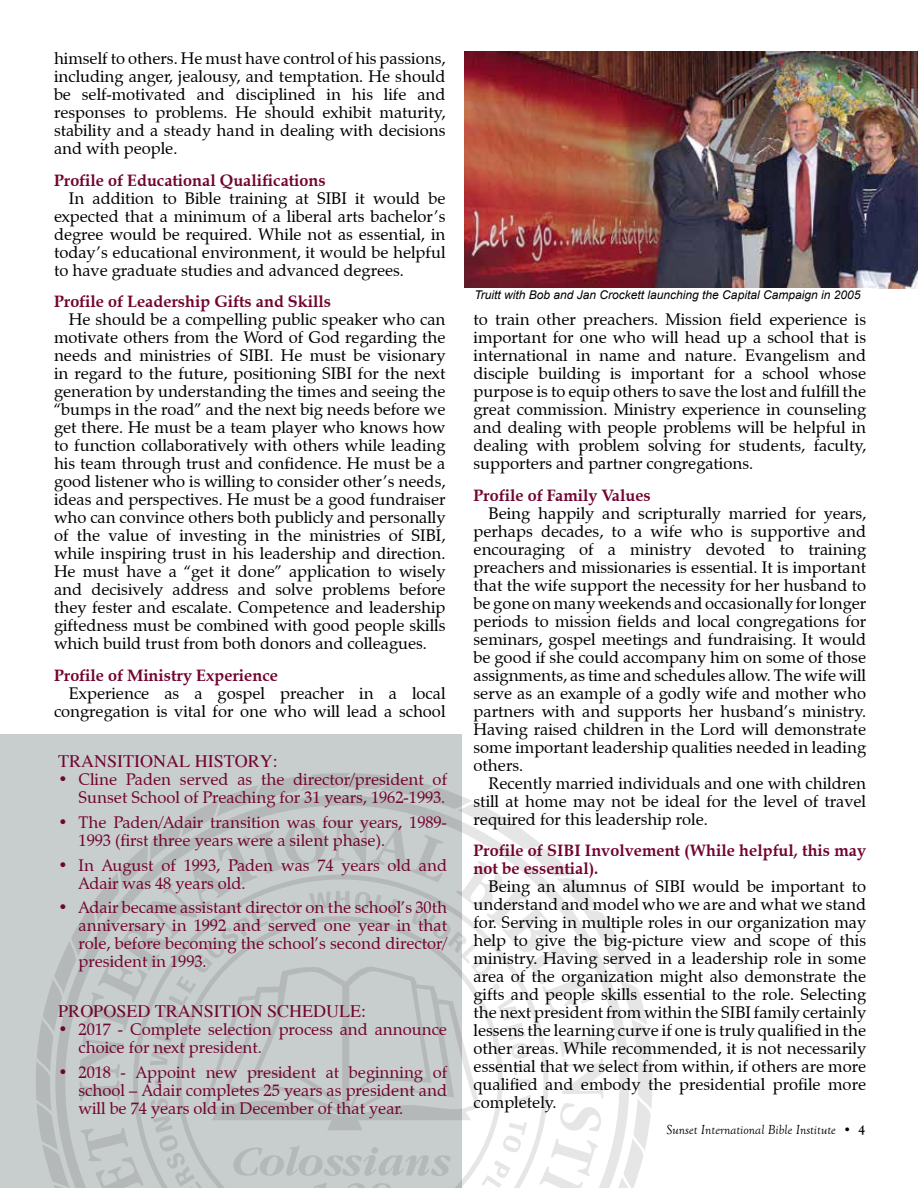
<style>
.page{position:relative;width:918px;height:1188px;background:#fff}
.page>*{position:absolute;margin:0;border:0;box-sizing:border-box;transform-origin:0 0}
.t1{font:18px "Times";color:#72042f}
.t2{font:16.5px/18px "Zapf Calligraphic 801 BT";color:#000;text-align:justify}
.t3{font:16.5px/18px "Zapf Calligraphic 801 BT";color:#72042f}
.t4{font:700 16.5px/18px "Zapf Calligraphic 801 BT";color:#72042f}
.t5{font:italic 13.5px "Goudy Old Style T";color:#000}
.t6{font:italic 12px "Arial";color:#000}
.s1{font-weight:700;font-style:normal}
</style>
<div class="page">
<div style="left:1px;top:734px;width:461px;height:454px;background:#c8cdce"></div>
<svg style="left:36px;top:773px;width:617px;height:415px"></svg>
<img style="left:464px;top:51px;width:454px;height:238px">
<p class="t2" style="left:54px;top:50px;width:393px">himself to others. He must have control of his passions, including anger, jealousy, and temptation. He should be self-motivated and disciplined in his life and responses to problems. He should exhibit maturity, stability and a steady hand in dealing with decisions and with people.</p>
<p class="t4" style="left:54px;top:171px;width:273px">Profile of Educational Qualifications</p>
<p class="t2" style="left:54px;top:189px;width:393px;text-indent:15px">In addition to Bible training at SIBI it would be expected that a minimum of a liberal arts bachelor’s degree would be required. While not as essential, in today’s educational environment, it would be helpful to have graduate studies and advanced degrees.</p>
<p class="t4" style="left:54px;top:293px;width:279px">Profile of Leadership Gifts and Skills</p>
<p class="t2" style="left:54px;top:311px;width:393px;text-indent:15px">He should be a compelling public speaker who can motivate others from the Word of God regarding the needs and ministries of SIBI. He must be visionary in regard to the future, positioning SIBI for the next generation by understanding the times and seeing the “bumps in the road” and the next big needs before we get there. He must be a team player who knows how to function collaboratively with others while leading his team through trust and confidence. He must be a good listener who is willing to consider other’s needs, ideas and perspectives. He must be a good fundraiser who can convince others both publicly and personally of the value of investing in the ministries of SIBI, while inspiring trust in his leadership and direction.<br>He must have a “get it done” application to wisely and decisively address and solve problems before they fester and escalate. Competence and leadership giftedness must be combined with good people skills which build trust from both donors and colleagues.</p>
<p class="t4" style="left:54px;top:666px;width:226px">Profile of Ministry Experience</p>
<p class="t2" style="left:54px;top:684px;width:393px;text-align:right">Experience as a gospel preacher in a local congregation is vital for one who will lead a school</p>
<p class="t1" style="left:58px;top:751px;width:221px">TRANSITIONAL HISTORY:</p>
<p class="t3" style="left:58px;top:771px;width:390px;text-align:right">• Cline Paden served as the director/president of<br>Sunset School of Preaching for 31 years, 1962-1993.</p>
<p class="t3" style="left:79px;top:813px;width:370px;text-indent:-20px">• The Paden/Adair transition was four years, 1989-<br>1993 (first three years were a silent phase).</p>
<p class="t3" style="left:79px;top:856px;width:370px;text-indent:-20px">• In August of 1993, Paden was 74 years old and<br>Adair was 48 years old.</p>
<p class="t3" style="left:79px;top:899px;width:370px;text-align:justify;text-indent:-20px">• Adair became assistant director on the school’s 30th anniversary in 1992 and served one year in that role, before becoming the school’s second director/ president in 1993.</p>
<p class="t1" style="left:58px;top:1001px;width:309px">PROPOSED TRANSITION SCHEDULE:</p>
<p class="t3" style="left:79px;top:1021px;width:370px;text-indent:-20px">• 2017 - Complete selection process and announce choice for next president.</p>
<p class="t3" style="left:79px;top:1064px;width:370px;text-align:justify;text-indent:-20px">• 2018 - Appoint new president at beginning of school – Adair completes 25 years as president and will be 74 years old in December of that year.</p>
<p class="t6" style="left:474px;top:288px;width:387px">Truitt with Bob and Jan Crockett launching the Capital Campaign in 2005</p>
<p class="t2" style="left:474px;top:310px;width:394px">to train other preachers. Mission field experience is important for one who will head up a school that is international in name and nature. Evangelism and disciple building is important for a school whose purpose is to equip others to save the lost and fulfill the great commission. Ministry experience in counseling and dealing with people problems will be helpful in dealing with problem solving for students, faculty, supporters and partner congregations.</p>
<p class="t4" style="left:474px;top:486px;width:179px">Profile of Family Values</p>
<p class="t2" style="left:474px;top:504px;width:394px;text-indent:15px">Being happily and scripturally married for years, perhaps decades, to a wife who is supportive and encouraging of a ministry devoted to training preachers and missionaries is essential. It is important that the wife support the necessity for her husband to be gone on many weekends and occasionally for longer periods to mission fields and local congregations for seminars, gospel meetings and fundraising. It would be good if she could accompany him on some of those assignments, as time and schedules allow. The wife will serve as an example of a godly wife and mother who partners with and supports her husband’s ministry.<br>Having raised children in the Lord will demonstrate some important leadership qualities needed in leading others.</p>
<p class="t2" style="left:474px;top:774px;width:394px;text-indent:15px">Recently married individuals and one with children still at home may not be ideal for the level of travel required for this leadership role.</p>
<p class="t4" style="left:474px;top:841px;width:394px">Profile of SIBI Involvement (While helpful, this may not be essential).</p>
<p class="t2" style="left:474px;top:877px;width:394px;text-indent:15px">Being an alumnus of SIBI would be important to understand and model who we are and what we stand for. Serving in multiple roles in our organization may help to give the big-picture view and scope of this ministry. Having served in a leadership role in some area of the organization might also demonstrate the gifts and people skills essential to the role. Selecting the next president from within the SIBI family certainly lessens the learning curve if one is truly qualified in the other areas. While recommended, it is not necessarily essential that we select from within, if others are more qualified and embody the presidential profile more completely.</p>
<p class="t5" style="left:667px;top:1122px;width:200px">Sunset International Bible Institute • <span class="s1">4</span></p>
</div>
